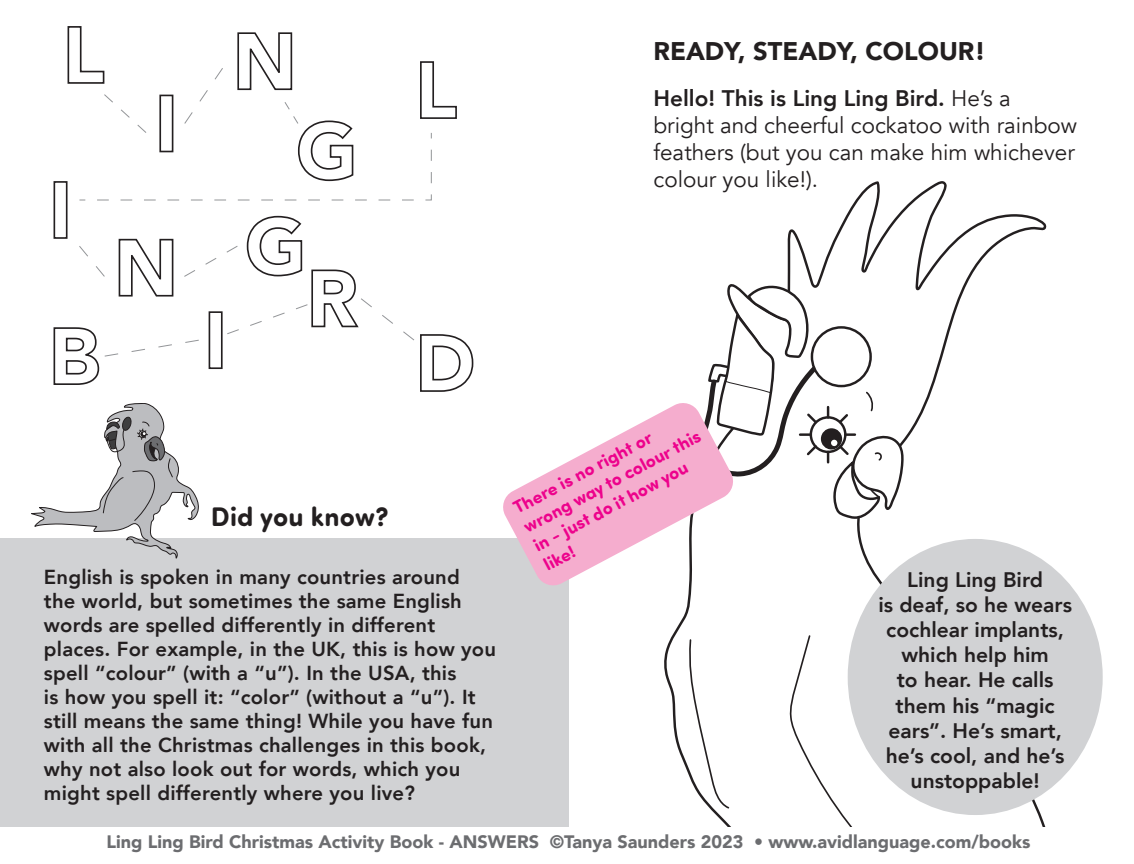
<style>
.page{position:relative;width:1134px;height:864px;background:#fff}
.page>*{position:absolute;margin:0;border:0;box-sizing:border-box;transform-origin:0 0}
.t1{font:700 27px "Sofia Pro Soft";letter-spacing:.01em;color:#231f20}
.t2{font:900 25.6px "Avenir";color:#231f20}
.t3{font:22.4px/27px "Avenir";color:#231f20}
.t4{font:800 21px/25.2px "Avenir";color:#231f20;text-align:center}
.t5{font:800 20.2px/24px "Avenir";letter-spacing:.01em;color:#231f20}
.t6{font:900 18px "Avenir";color:#6c6d70}
.t7{font:700 18px/21.6px "Sofia Pro Soft";color:#ed028c}
.s1{font-weight:800}
</style>
<div class="page">
<svg style="left:664px;top:181px;width:383px;height:646px"></svg>
<svg style="left:698px;top:281px;width:207px;height:239px"></svg>
<svg style="left:790px;top:634px;width:99px;height:193px"></svg>
<svg style="left:689px;top:638px;width:42px;height:172px"></svg>
<div style="left:0;top:539px;width:568px;height:325px;background:#d1d2d4"></div>
<svg style="left:31px;top:403px;width:168px;height:156px"></svg>
<div style="left:54px;top:181px;width:14px;height:58px;border:2px solid #231f20"></div>
<div style="left:848px;top:539px;width:255px;height:276px;background:#d1d2d4;border-radius:50%"></div>
<svg style="left:67px;top:26px;width:390px;height:175px"></svg>
<svg style="left:53px;top:215px;width:421px;height:177px"></svg>
<svg style="left:501px;top:400px;width:235px;height:188px;fill:#f5adce"></svg>
<div style="left:0;top:827px;width:1134px;height:37px;background:#fff"></div>
<p class="t2" style="left:653px;top:29px;width:334px">READY, STEADY, COLOUR!</p>
<p class="t3" style="left:653px;top:85px;width:425px"><span class="s1">Hello! This is Ling Ling Bird.</span> He’s a<br>bright and cheerful cockatoo with rainbow feathers (but you can make him whichever colour you like!).</p>
<h1 class="t1" style="left:211px;top:497px;width:179px">Did you know?</h1>
<p class="t5" style="left:44px;top:565px;width:454px">English is spoken in many countries around the world, but sometimes the same English words are spelled differently in different places. For example, in the UK, this is how you spell “colour” (with a “u”). In the USA, this<br>is how you spell it: “color” (without a “u”). It still means the same thing! While you have fun with all the Christmas challenges in this book, why not also look out for words, which you might spell differently where you live?</p>
<p class="t7" style="left:509px;top:498px;width:200px;rotate:-28deg">There is no right or wrong way to colour this in - just do it how you like!</p>
<p class="t4" style="left:878px;top:567px;width:195px">Ling Ling Bird<br>is deaf, so he wears cochlear implants, which help him<br>to hear. He calls them his “magic ears”. He’s smart, he’s cool, and he’s unstoppable!</p>
<p class="t6" style="left:106px;top:826px;width:926px">Ling Ling Bird Christmas Activity Book - ANSWERS ©Tanya Saunders 2023 • www.avidlanguage.com/books</p>
</div>
